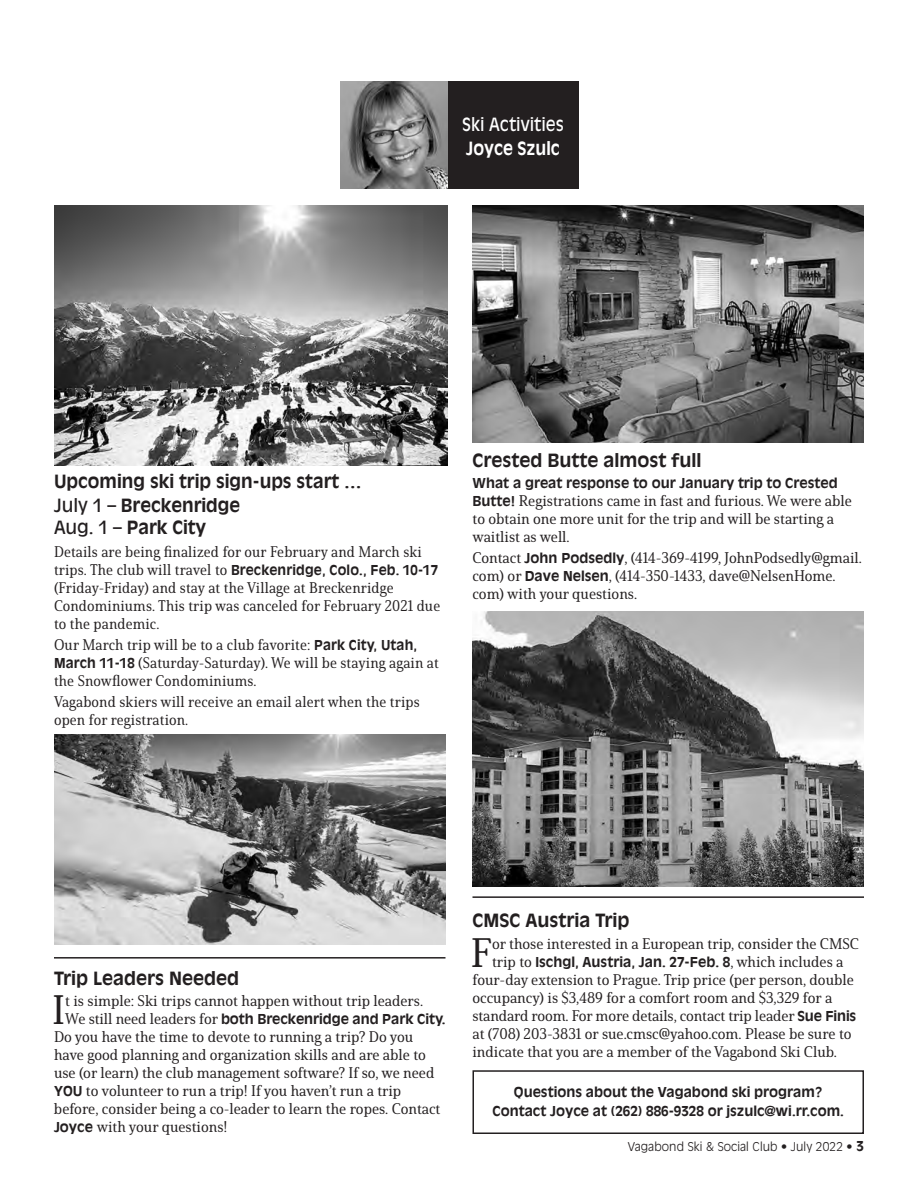
<style>
.page{position:relative;width:918px;height:1188px;background:#fff}
.page>*{position:absolute;margin:0;border:0;box-sizing:border-box;transform-origin:0 0}
.t1{font:40.05px "Solitas Serif Nor Med";color:#231f20}
.t2{font:700 18px/23.2px "Antique Olive";color:#231f20}
.t3{font:18px "Antique Olive";color:#fff;scale:.9 1}
.t4{font:700 18px "Antique Olive";color:#fff;scale:.9 1}
.t5{font:15px/18px "Solitas Serif Nor Med";color:#231f20}
.t6{font:700 13.5px/19.5px "Antique Olive";color:#231f20;text-align:center}
.t7{font:300 12px "Antique Olive";letter-spacing:.01em;color:#231f20}
.s1{font-weight:400}
.s2{font-family:"Solitas Serif Nor Med";font-weight:400;font-size:15px}
.s3{font-family:"Antique Olive";font-weight:700;font-size:13.5px}
.s4{font-weight:700;font-size:13.5px}
</style>
<div class="page">
<div style="left:447px;top:81px;width:132px;height:108px;background:#231f20"></div>
<img style="left:340px;top:81px;width:107px;height:108px">
<div style="left:472px;top:1070px;width:392px;height:64px;border:2px solid #231f20"></div>
<img style="left:54px;top:734px;width:392px;height:211px">
<img style="left:54px;top:205px;width:393px;height:260px">
<hr style="left:54px;top:957px;width:392px;height:2px;background:#231f20">
<img style="left:472px;top:205px;width:392px;height:238px">
<img style="left:472px;top:611px;width:392px;height:276px">
<hr style="left:472px;top:896px;width:392px;height:2px;background:#231f20">
<p class="t3" style="left:462px;top:113px;width:115px">Ski Activities</p>
<p class="t4" style="left:466px;top:137px;width:106px">Joyce Szulc</p>
<p class="t2" style="left:54px;top:469px;width:309px">Upcoming ski trip sign-ups start …<br><span class="s1">July 1 –</span> Breckenridge<br><span class="s1">Aug. 1 –</span> Park City</p>
<p class="t5" style="left:54px;top:542px;width:369px">Details are being finalized for our February and March ski</p>
<p class="t6" style="left:54px;top:559px;width:385px"><span class="s2">trips. The club will travel to</span> Breckenridge, Colo., Feb. 10-17</p>
<p class="t5" style="left:54px;top:578px;width:388px">(Friday-Friday) and stay at the Village at Breckenridge<br>Condominiums. This trip was canceled for February 2021 due to the pandemic.</p>
<p class="t5" style="left:54px;top:635px;width:386px">Our March trip will be to a club favorite: <span class="s3">Park City, Utah,<br>March 11-18</span> (Saturday-Saturday). We will be staying again at the Snowflower Condominiums.</p>
<p class="t5" style="left:54px;top:693px;width:367px">Vagabond skiers will receive an email alert when the trips open for registration.</p>
<p class="t2" style="left:472px;top:448px;width:230px">Crested Butte almost full</p>
<p class="t6" style="left:472px;top:473px;width:367px">What a great response to our January trip to Crested</p>
<p class="t5" style="left:472px;top:492px;width:381px"><span class="s3">Butte!</span> Registrations came in fast and furious. We were able to obtain one more unit for the trip and will be starting a waitlist as well.</p>
<p class="t5" style="left:472px;top:549px;width:391px">Contact <span class="s3">John Podsedly</span>, (414-369-4199, JohnPodsedly@gmail. com) or <span class="s3">Dave Nelsen</span>, (414-350-1433, dave@NelsenHome. com) with your questions.</p>
<p class="t2" style="left:54px;top:966px;width:187px">Trip Leaders Needed</p>
<h1 class="t1" style="left:52px;top:986px;width:15px">I</h1>
<p class="t5" style="left:65px;top:992px;width:359px">t is simple: Ski trips cannot happen without trip leaders.</p>
<p class="t6" style="left:65px;top:1009px;width:382px"><span class="s2">We still need leaders for</span> both Breckenridge and Park City.</p>
<p class="t5" style="left:54px;top:1028px;width:388px">Do you have the time to devote to running a trip? Do you have good planning and organization skills and are able to use (or learn) the club management software? If so, we need <span class="s3">YOU</span> to volunteer to run a trip! If you haven’t run a trip before, consider being a co-leader to learn the ropes. Contact <span class="s3">Joyce</span> with your questions!</p>
<p class="t2" style="left:472px;top:908px;width:159px">CMSC Austria Trip</p>
<h1 class="t1" style="left:471px;top:928px;width:23px">F</h1>
<p class="t5" style="left:492px;top:934px;width:369px">or those interested in a European trip, consider the CMSC</p>
<p class="t6" style="left:492px;top:951px;width:353px"><span class="s2">trip to</span> Ischgl, Austria, Jan. 27-Feb. 8<span class="s2">, which includes a</span></p>
<p class="t5" style="left:473px;top:970px;width:385px">four-day extension to Prague. Trip price (per person, double occupancy) is $3,489 for a comfort room and $3,329 for a standard room. For more details, contact trip leader <span class="s3">Sue Finis </span>at (708) 203-3831 or sue.cmsc@yahoo.com. Please be sure to indicate that you are a member of the Vagabond Ski Club.</p>
<p class="t6" style="left:492px;top:1081px;width:353px">Questions about the Vagabond ski program?<br>Contact Joyce at (262) 886-9328 or jszulc@wi.rr.com.</p>
<p class="t7" style="left:628px;top:1139px;width:238px">Vagabond Ski &amp; Social Club • July 2022 • <span class="s4">3</span></p>
</div>
